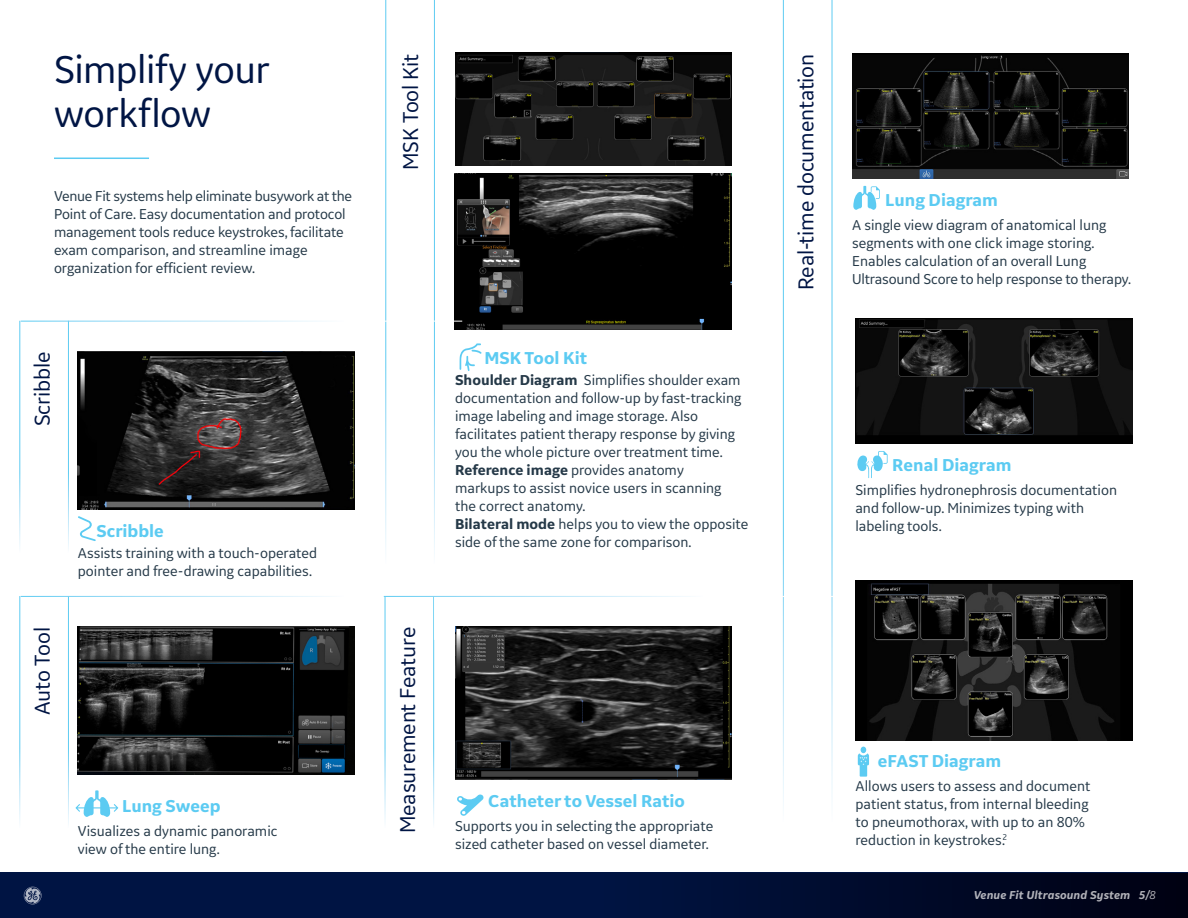
<style>
.page{position:relative;width:1188px;height:918px;background:#fff}
.page>*{position:absolute;margin:0;border:0;box-sizing:border-box;transform-origin:0 0}
.t1{font:40.5px/44.2px "GE Inspira Sans";letter-spacing:-.01em;color:#001544}
.t2{font:22.5px "GE Inspira Sans";letter-spacing:-.01em;color:#001544}
.t3{font:700 18px "GE Inspira Sans";color:#5ccbf2}
.t4{font:15px/18px "GE Inspira Sans";color:#253948}
.t5{font:italic 700 12px "GE Inspira Sans";letter-spacing:.005em;color:#fff}
.s1{font-weight:700}
.s2{font-weight:400}
</style>
<div class="page">
<img style="left:455px;top:174px;width:277px;height:156px">
<hr style="left:54px;top:158px;width:95px;height:1px;background:#5ccbf2">
<hr style="left:21px;top:321px;width:441px;height:1px;background:#fff">
<img style="left:455px;top:52px;width:277px;height:114px">
<img style="left:455px;top:627px;width:277px;height:152px">
<svg style="left:460px;top:343px;width:22px;height:28px"></svg>
<svg style="left:457px;top:794px;width:27px;height:22px"></svg>
<img style="left:855px;top:319px;width:277px;height:124px">
<img style="left:852px;top:54px;width:277px;height:124px">
<img style="left:856px;top:580px;width:276px;height:160px">
<svg style="left:853px;top:186px;width:27px;height:24px"></svg>
<svg style="left:857px;top:451px;width:31px;height:27px"></svg>
<svg style="left:858px;top:747px;width:11px;height:30px"></svg>
<img style="left:78px;top:627px;width:277px;height:148px">
<svg style="left:76px;top:790px;width:42px;height:27px"></svg>
<img style="left:78px;top:352px;width:277px;height:157px">
<svg style="left:78px;top:516px;width:18px;height:25px"></svg>
<div style="left:0;top:873px;width:1188px;height:45px;background:linear-gradient(to right,#00194f,#00061e)"></div>
<svg style="left:24px;top:887px;width:18px;height:17px"></svg>
<h1 class="t1" style="left:54px;top:46px;width:217px">Simplify your workflow</h1>
<p class="t4" style="left:54px;top:186px;width:300px">Venue Fit systems help eliminate busywork at the Point of Care. Easy documentation and protocol management tools reduce keystrokes, facilitate exam comparison, and streamline image organization for efficient review.</p>
<h2 class="t2" style="left:28px;top:426px;width:76px;rotate:-90deg">Scribble</h2>
<h2 class="t2" style="left:28px;top:715px;width:90px;rotate:-90deg">Auto Tool</h2>
<p class="t3" style="left:96px;top:520px;width:69px">Scribble</p>
<p class="t4" style="left:78px;top:543px;width:241px">Assists training with a touch-operated pointer and free-drawing capabilities.</p>
<p class="t3" style="left:122px;top:795px;width:100px">Lung Sweep</p>
<p class="t4" style="left:78px;top:822px;width:201px">Visualizes a dynamic panoramic view of the entire lung.</p>
<h2 class="t2" style="left:397px;top:170px;width:118px;rotate:-90deg">MSK Tool Kit</h2>
<h2 class="t2" style="left:394px;top:833px;width:208px;rotate:-90deg">Measurement Feature</h2>
<p class="t3" style="left:485px;top:347px;width:104px">MSK Tool Kit</p>
<p class="t4" style="left:455px;top:371px;width:295px"><span class="s1">Shoulder Diagram</span> Simplifies shoulder exam documentation and follow-up by fast-tracking image labeling and image storage. Also facilitates patient therapy response by giving you the whole picture over treatment time.<br><span class="s1">Reference image</span> provides anatomy<br>markups to assist novice users in scanning<br>the correct anatomy.<br><span class="s1">Bilateral mode</span> helps you to view the opposite side of the same zone for comparison.</p>
<p class="t3" style="left:488px;top:789px;width:198px">Catheter to Vessel Ratio</p>
<p class="t4" style="left:455px;top:816px;width:260px">Supports you in selecting the appropriate sized catheter based on vessel diameter.</p>
<h2 class="t2" style="left:792px;top:290px;width:238px;rotate:-90deg">Real-time documentation</h2>
<p class="t3" style="left:885px;top:189px;width:114px">Lung Diagram</p>
<p class="t4" style="left:852px;top:215px;width:280px">A single view diagram of anatomical lung segments with one click image storing.<br>Enables calculation of an overall Lung Ultrasound Score to help response to therapy.</p>
<p class="t3" style="left:892px;top:454px;width:121px">Renal Diagram</p>
<p class="t4" style="left:855px;top:480px;width:263px">Simplifies hydronephrosis documentation and follow-up. Minimizes typing with labeling tools.</p>
<p class="t3" style="left:878px;top:750px;width:125px">eFAST Diagram</p>
<p class="t4" style="left:856px;top:777px;width:236px">Allows users to assess and document patient status, from internal bleeding to pneumothorax, with up to an 80% reduction in keystrokes.<sup>2</sup></p>
<p class="t5" style="left:973px;top:888px;width:184px">Venue Fit Ultrasound System 5/<span class="s2">8</span></p>
</div>
